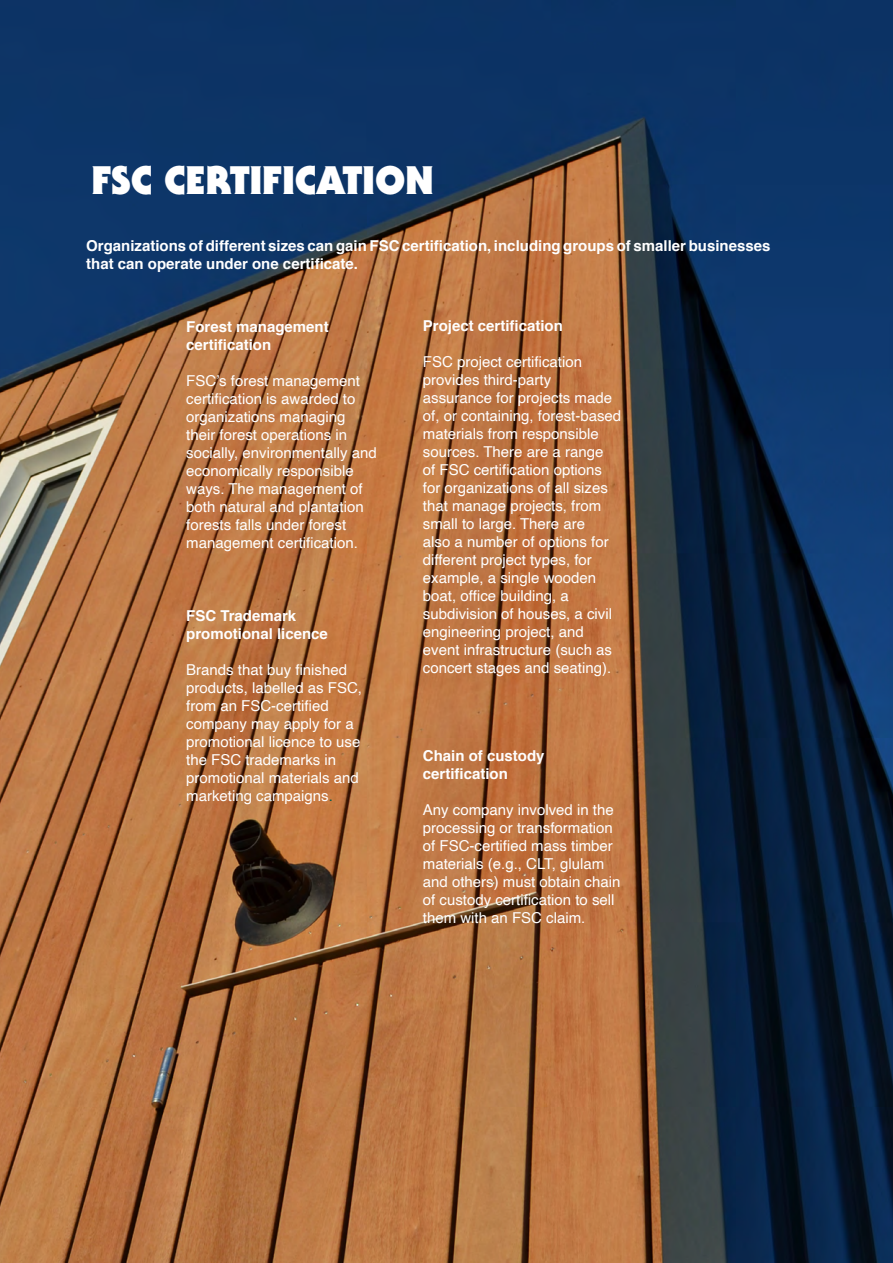
<style>
.page{position:relative;width:893px;height:1263px;background:#fff}
.page>*{position:absolute;margin:0;border:0;box-sizing:border-box;transform-origin:0 0}
.t1{font:900 39px "Serif Gothic Std";color:#fff}
.t2{font:15px/18px "Helvetica";color:#fff}
.t3{font:700 15px/18px "Helvetica";color:#fff}
.s1{color:#00594c}
</style>
<div class="page">
<img style="left:0;top:0;width:893px;height:1263px">
<h1 class="t1" style="left:92px;top:156px;width:343px">FSC CERTIFICATION</h1>
<p class="t3" style="left:86px;top:237px;width:686px">Organizations of different sizes can gain FSC certification, including groups of smaller businesses that can operate under one certificate.</p>
<p class="t3" style="left:186px;top:318px;width:144px">Forest management certification</p>
<p class="t2" style="left:186px;top:372px;width:192px">FSC’s forest management certification is awarded to organizations managing their forest operations in socially, environmentally and economically responsible ways. The management of both natural and plantation forests falls under forest management certification.</p>
<p class="t3" style="left:186px;top:607px;width:143px">FSC Trademark promotional licence</p>
<p class="t2" style="left:186px;top:661px;width:177px">Brands that buy finished products, labelled as FSC, from an FSC-certified company may apply for a promotional licence to use the FSC trademarks in promotional materials and marketing campaigns<span class="s1">.</span></p>
<p class="t3" style="left:423px;top:317px;width:142px">Project certification</p>
<p class="t2" style="left:423px;top:353px;width:200px">FSC project certification provides third-party assurance for projects made of, or containing, forest-based materials from responsible sources. There are a range<br>of FSC certification options for organizations of all sizes that manage projects, from small to large. There are<br>also a number of options for different project types, for example, a single wooden boat, office building, a subdivision of houses, a civil engineering project, and event infrastructure (such as concert stages and seating).</p>
<p class="t3" style="left:423px;top:747px;width:123px">Chain of custody certification</p>
<p class="t2" style="left:423px;top:801px;width:199px">Any company involved in the processing or transformation of FSC-certified mass timber materials (e.g., CLT, glulam and others) must obtain chain of custody certification to sell them with an FSC claim.</p>
</div>
